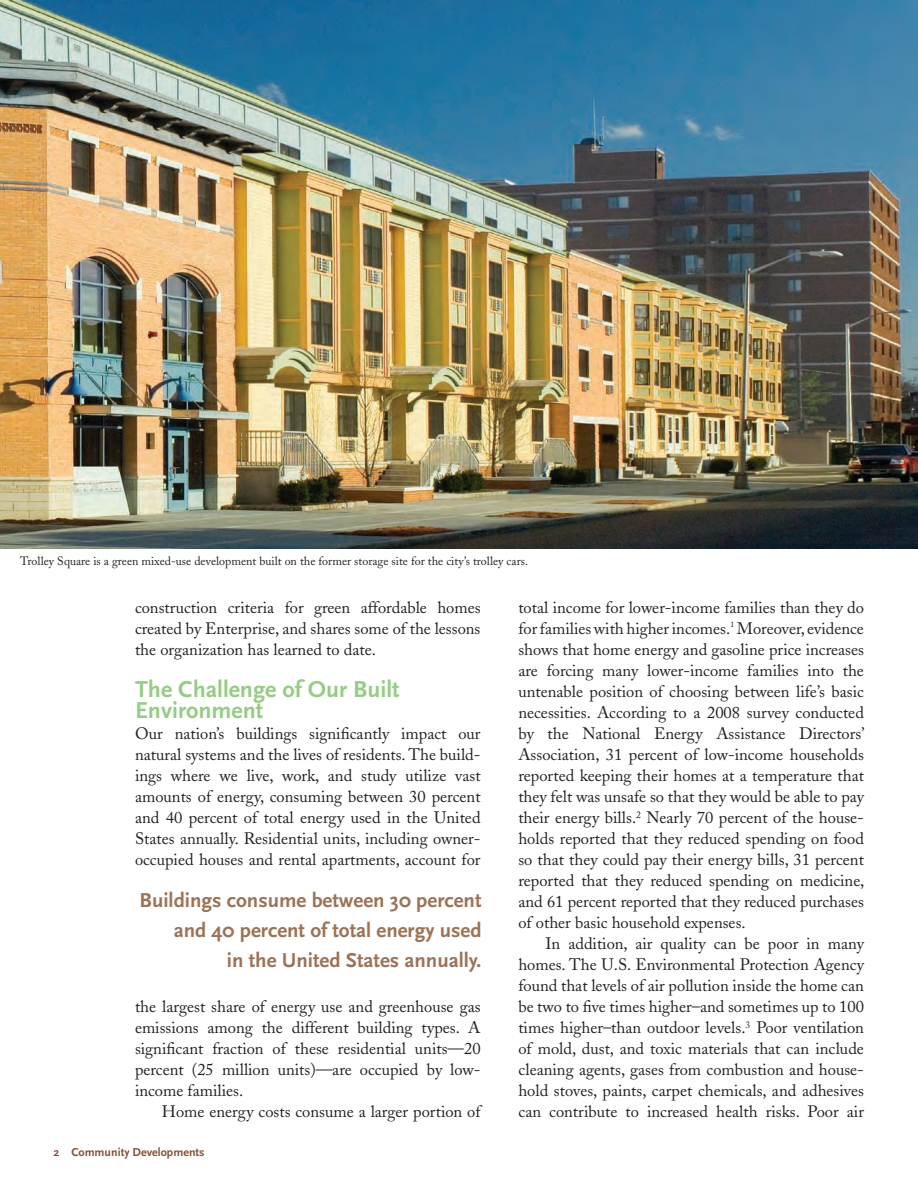
<style>
.page{position:relative;width:918px;height:1188px;background:#fff}
.page>*{position:absolute;margin:0;border:0;box-sizing:border-box;transform-origin:0 0}
.text_noIndent{font:700 24px/21px "Scala Sans";color:#96cc86}
.pull_quote{font:700 21px "Scala Sans";color:#9b7357}
.text_noIndent-2{font:16.5px/21px "Adobe Caslon";color:#231f20;text-align:justify}
.B_head{font:12px "Adobe Caslon";color:#231f20}
.t1{font:700 12px "Scala Sans";color:#835237}
.text_noIndent-3{font:7.8px "Adobe Caslon Pro";color:#231f20}
</style>
<div class="page">
<img style="left:0;top:0;width:918px;height:549px">
<p class="B_head" style="left:20px;top:554px;width:509px">Trolley Square is a green mixed-use development built on the former storage site for the city’s trolley cars.</p>
<p class="text_noIndent-2" style="left:135px;top:597px;width:347px">construction criteria for green affordable homes created by Enterprise, and shares some of the lessons the organization has learned to date.</p>
<p class="text_noIndent" style="left:135px;top:680px;width:266px">The Challenge of Our Built<br>Environment</p>
<p class="text_noIndent-2" style="left:135px;top:723px;width:347px">Our nation’s buildings significantly impact our natural systems and the lives of residents. The build&shy;ings where we live, work, and study utilize vast amounts of energy, consuming between 30 percent and 40 percent of total energy used in the United States annually. Residential units, including owner&shy;occupied houses and rental apartments, account for</p>
<p class="pull_quote" style="left:140px;top:889px;width:343px">Buildings consume between 30 percent</p>
<p class="pull_quote" style="left:174px;top:919px;width:309px">and 40 percent of total energy used</p>
<p class="pull_quote" style="left:227px;top:949px;width:256px">in the United States annually.</p>
<p class="text_noIndent-2" style="left:135px;top:996px;width:347px">the largest share of energy use and greenhouse gas emissions among the different building types. A significant fraction of these residential units—20 percent (25 million units)—are occupied by low&shy;income families.</p>
<p class="text_noIndent-2" style="left:162px;top:1101px;width:320px">Home energy costs consume a larger portion of</p>
<p class="t1" style="left:54px;top:1145px;width:153px">2 Community Developments</p>
<p class="text_noIndent-2" style="left:518px;top:597px;width:347px">total income for lower-income families than they do for families with higher incomes. Moreover, evidence</p>
<p class="text_noIndent-3" style="left:730px;top:619px;width:5px">1</p>
<p class="text_noIndent-2" style="left:518px;top:639px;width:348px">shows that home energy and gasoline price increases are forcing many lower-income families into the untenable position of choosing between life’s basic necessities. According to a 2008 survey conducted by the National Energy Assistance Directors’ Association, 31 percent of low-income households reported keeping their homes at a temperature that they felt was unsafe so that they would be able to pay their energy bills.<sup>2</sup> Nearly 70 percent of the house&shy;holds reported that they reduced spending on food so that they could pay their energy bills, 31 percent reported that they reduced spending on medicine, and 61 percent reported that they reduced purchases of other basic household expenses.</p>
<p class="text_noIndent-2" style="left:518px;top:933px;width:347px;text-indent:27px">In addition, air quality can be poor in many homes. The U.S. Environmental Protection Agency found that levels of air pollution inside the home can be two to five times higher–and sometimes up to 100 times higher–than outdoor levels.<sup>3</sup> Poor ventilation of mold, dust, and toxic materials that can include cleaning agents, gases from combustion and house&shy;hold stoves, paints, carpet chemicals, and adhesives can contribute to increased health risks. Poor air</p>
</div>
